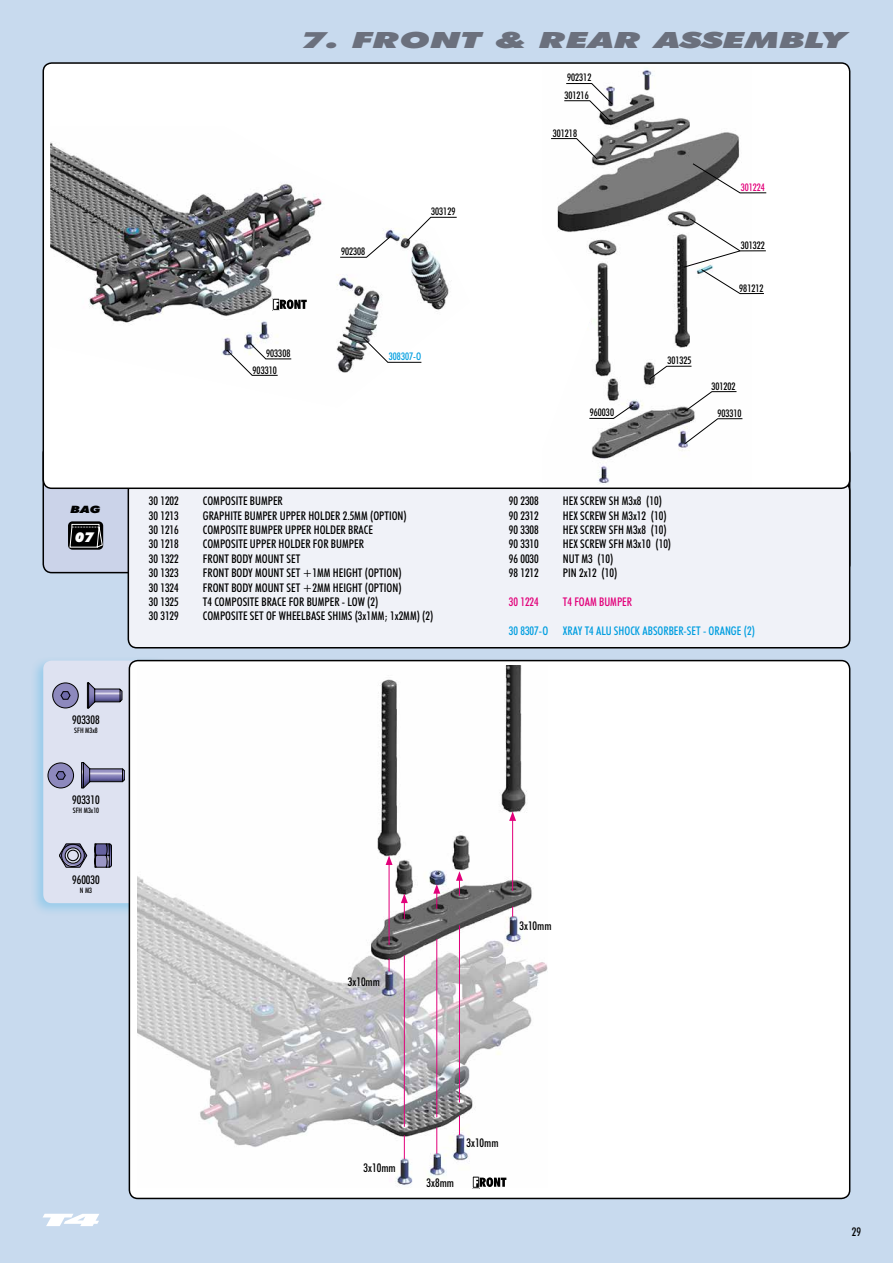
<style>
.page{position:relative;width:893px;height:1263px;background:#c8daee}
.page>*{position:absolute;margin:0;border:0;box-sizing:border-box;transform-origin:0 0}
.t1{font:italic 900 22.35px "Futura BTCE";color:#6b707d;scale:1.61 1}
.t2{font:italic 900 13.5px "Futura BTCE";color:#fff}
.t3{font:500 condensed 12px "Futura BTCE";color:#000}
.t4{font:500 condensed 12px "Futura BTCE";color:#009ee0}
.t5{font:500 condensed 12px "Futura BTCE";color:#e2007a}
.t6{font:500 condensed 10.5px/17.5px "Futura BTCE";color:#000}
.t7{font:500 condensed 10.5px "Futura BTCE";color:#009ee0}
.t8{font:500 condensed 10.5px "Futura BTCE";color:#e2007a}
.t9{font:italic 900 10.2px "Futura BTCE";color:#000;scale:1.33 1}
.t10{font:500 condensed 7.5px "Futura BTCE";color:#000}
</style>
<div class="page">
<svg style="left:43px;top:1214px;width:56px;height:12px"></svg>
<div style="left:43px;top:445px;width:807px;height:128px;background:#cbd3e9;border-radius:9px"></div>
<div style="left:128px;top:482px;width:722px;height:166px;background:#f0f2f8;border-radius:9px"></div>
<div style="left:128px;top:481px;width:722px;height:167px;border:2px solid #000;border-radius:9px"></div>
<div style="left:43px;top:63px;width:807px;height:425px;background:#fff;border-radius:9px"></div>
<div style="left:43px;top:62px;width:807px;height:427px;border:2px solid #000;border-radius:9px"></div>
<div style="left:30px;top:656px;width:142px;height:260px;background:#009ee0;opacity:.25"></div>
<div style="left:43px;top:661px;width:124px;height:242px;background:#dee2f1;border-radius:9px"></div>
<div style="left:129px;top:661px;width:721px;height:537px;background:#fff;border-radius:9px"></div>
<svg style="left:87px;top:682px;width:35px;height:26px"></svg>
<svg style="left:52px;top:682px;width:27px;height:26px"></svg>
<svg style="left:81px;top:762px;width:44px;height:26px"></svg>
<svg style="left:48px;top:762px;width:26px;height:26px"></svg>
<svg style="left:59px;top:844px;width:28px;height:23px"></svg>
<div style="left:61px;top:844px;width:24px;height:23px;border:1px solid #000;border-radius:50%"></div>
<div style="left:67px;top:850px;width:12px;height:11px;border:1px solid #000;border-radius:50%"></div>
<svg style="left:94px;top:844px;width:18px;height:23px"></svg>
<svg style="left:68px;top:521px;width:35px;height:29px"></svg>
<svg style="left:70px;top:524px;width:33px;height:24px"></svg>
<img style="left:557px;top:70px;width:195px;height:415px">
<img style="left:137px;top:665px;width:410px;height:520px">
<img style="left:50px;top:142px;width:407px;height:231px">
<svg style="left:339px;top:235px;width:53px;height:23px"></svg>
<svg style="left:683px;top:391px;width:60px;height:54px"></svg>
<svg style="left:649px;top:365px;width:43px;height:15px"></svg>
<svg style="left:683px;top:218px;width:83px;height:76px"></svg>
<svg style="left:692px;top:163px;width:75px;height:31px"></svg>
<svg style="left:589px;top:403px;width:45px;height:16px"></svg>
<div style="left:272px;top:298px;width:8px;height:13px;border:1px solid #fff"></div>
<svg style="left:274px;top:300px;width:33px;height:9px"></svg>
<div style="left:472px;top:1176px;width:8px;height:12px;border:1px solid #fff"></div>
<svg style="left:474px;top:1177px;width:32px;height:10px"></svg>
<svg style="left:404px;top:1135px;width:1px;height:24px"></svg>
<svg style="left:436px;top:1127px;width:1px;height:27px"></svg>
<svg style="left:459px;top:1115px;width:1px;height:20px"></svg>
<hr style="left:459px;top:925px;width:1px;height:177px;background:#e2007a">
<svg style="left:456px;top:871px;width:7px;height:25px"></svg>
<hr style="left:404px;top:955px;width:1px;height:172px;background:#e2007a">
<hr style="left:436px;top:939px;width:1px;height:178px;background:#e2007a">
<svg style="left:401px;top:893px;width:7px;height:26px"></svg>
<svg style="left:433px;top:884px;width:7px;height:25px"></svg>
<svg style="left:389px;top:959px;width:1px;height:12px"></svg>
<hr style="left:389px;top:862px;width:1px;height:83px;background:#e2007a">
<svg style="left:386px;top:855px;width:7px;height:10px"></svg>
<hr style="left:512px;top:818px;width:1px;height:73px;background:#e2007a">
<svg style="left:509px;top:811px;width:7px;height:10px"></svg>
<svg style="left:563px;top:83px;width:50px;height:39px"></svg>
<svg style="left:551px;top:138px;width:47px;height:22px"></svg>
<svg style="left:362px;top:337px;width:60px;height:26px"></svg>
<svg style="left:406px;top:217px;width:51px;height:25px"></svg>
<svg style="left:226px;top:342px;width:66px;height:34px"></svg>
<p class="t9" style="left:71px;top:502px;width:24px">BAG</p>
<p class="t2" style="left:75px;top:528px;width:20px">07</p>
<p class="t3" style="left:72px;top:712px;width:29px">903308</p>
<p class="t10" style="left:74px;top:726px;width:25px">SFH M3x8</p>
<p class="t3" style="left:72px;top:792px;width:29px">903310</p>
<p class="t10" style="left:73px;top:806px;width:28px">SFH M3x10</p>
<p class="t3" style="left:72px;top:872px;width:29px">960030</p>
<p class="t10" style="left:80px;top:885px;width:14px">N M3</p>
<h1 class="t1" style="left:301px;top:24px;width:340px">7. FRONT &amp; REAR ASSEMBLY</h1>
<p class="t6" style="left:266px;top:344px;width:26px">903308</p>
<p class="t6" style="left:253px;top:361px;width:26px">903310</p>
<p class="t6" style="left:341px;top:242px;width:26px">902308</p>
<p class="t6" style="left:431px;top:202px;width:26px">303129</p>
<p class="t7" style="left:389px;top:349px;width:34px">308307-O</p>
<p class="t3" style="left:149px;top:493px;width:32px">30 1202</p>
<p class="t3" style="left:203px;top:493px;width:82px">COMPOSITE BUMPER</p>
<p class="t3" style="left:149px;top:507px;width:32px">30 1213</p>
<p class="t3" style="left:203px;top:507px;width:206px">GRAPHITE BUMPER UPPER HOLDER 2.5MM (OPTION)</p>
<p class="t3" style="left:149px;top:522px;width:32px">30 1216</p>
<p class="t3" style="left:203px;top:522px;width:172px">COMPOSITE BUMPER UPPER HOLDER BRACE</p>
<p class="t3" style="left:149px;top:536px;width:32px">30 1218</p>
<p class="t3" style="left:203px;top:536px;width:163px">COMPOSITE UPPER HOLDER FOR BUMPER</p>
<p class="t3" style="left:149px;top:550px;width:32px">30 1322</p>
<p class="t3" style="left:203px;top:550px;width:99px">FRONT BODY MOUNT SET</p>
<p class="t3" style="left:149px;top:565px;width:32px">30 1323</p>
<p class="t3" style="left:203px;top:565px;width:200px">FRONT BODY MOUNT SET +1MM HEIGHT (OPTION)</p>
<p class="t3" style="left:149px;top:579px;width:32px">30 1324</p>
<p class="t3" style="left:203px;top:579px;width:200px">FRONT BODY MOUNT SET +2MM HEIGHT (OPTION)</p>
<p class="t3" style="left:149px;top:594px;width:32px">30 1325</p>
<p class="t3" style="left:203px;top:594px;width:177px">T4 COMPOSITE BRACE FOR BUMPER - LOW (2)</p>
<p class="t3" style="left:149px;top:608px;width:32px">30 3129</p>
<p class="t3" style="left:203px;top:608px;width:232px">COMPOSITE SET OF WHEELBASE SHIMS (3x1MM; 1x2MM) (2)</p>
<p class="t6" style="left:564px;top:68px;width:28px">902312<br>301216</p>
<p class="t6" style="left:553px;top:124px;width:26px">301218</p>
<p class="t6" style="left:590px;top:403px;width:26px">960030</p>
<p class="t8" style="left:741px;top:180px;width:26px">301224</p>
<p class="t6" style="left:741px;top:236px;width:26px">301322</p>
<p class="t6" style="left:739px;top:279px;width:26px">981212</p>
<p class="t6" style="left:667px;top:351px;width:26px">301325</p>
<p class="t6" style="left:711px;top:377px;width:26px">301202</p>
<p class="t6" style="left:717px;top:404px;width:26px">903310</p>
<p class="t3" style="left:509px;top:493px;width:32px">90 2308</p>
<p class="t3" style="left:563px;top:493px;width:101px">HEX SCREW SH M3x8 (10)</p>
<p class="t3" style="left:509px;top:507px;width:32px">90 2312</p>
<p class="t3" style="left:563px;top:507px;width:105px">HEX SCREW SH M3x12 (10)</p>
<p class="t3" style="left:509px;top:522px;width:32px">90 3308</p>
<p class="t3" style="left:563px;top:522px;width:105px">HEX SCREW SFH M3x8 (10)</p>
<p class="t3" style="left:509px;top:536px;width:32px">90 3310</p>
<p class="t3" style="left:563px;top:536px;width:110px">HEX SCREW SFH M3x10 (10)</p>
<p class="t3" style="left:509px;top:550px;width:32px">96 0030</p>
<p class="t3" style="left:563px;top:550px;width:52px">NUT M3 (10)</p>
<p class="t3" style="left:509px;top:565px;width:32px">98 1212</p>
<p class="t3" style="left:563px;top:565px;width:56px">PIN 2x12 (10)</p>
<p class="t5" style="left:509px;top:594px;width:32px">30 1224</p>
<p class="t5" style="left:563px;top:594px;width:71px">T4 FOAM BUMPER</p>
<p class="t4" style="left:509px;top:622px;width:248px">30 8307-O XRAY T4 ALU SHOCK ABSORBER-SET - ORANGE (2)</p>
<p class="t3" style="left:348px;top:973px;width:34px">3x10mm</p>
<p class="t3" style="left:519px;top:917px;width:34px">3x10mm</p>
<p class="t3" style="left:364px;top:1160px;width:34px">3x10mm</p>
<p class="t3" style="left:426px;top:1174px;width:29px">3x8mm</p>
<p class="t3" style="left:466px;top:1135px;width:34px">3x10mm</p>
<p class="t3" style="left:852px;top:1224px;width:11px">29</p>
</div>
